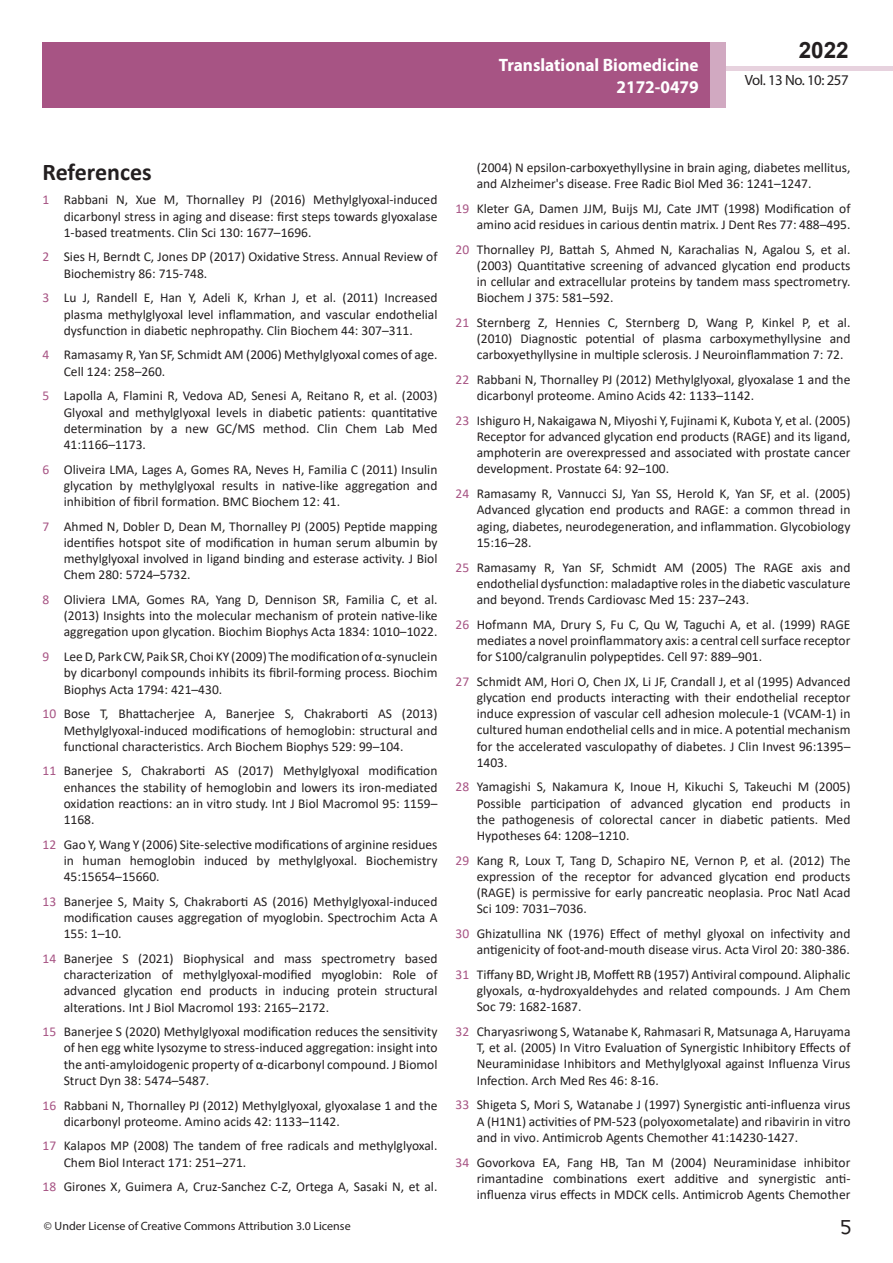
<style>
.page{position:relative;width:893px;height:1263px;background:#fff}
.page>*{position:absolute;margin:0;border:0;box-sizing:border-box;transform-origin:0 0}
.t1{font:25.5px "Tunga";color:#231f20}
.side-heading{font:700 24px "Calibri";color:#231f20}
.t2{font:700 22.5px "Arial";color:#231f20}
.t3{font:700 18px/21.6px "Myriad Pro";color:#fff;text-align:right;scale:.96 1}
.t4{font:14.85px "Myriad Pro";letter-spacing:-.03em;color:#231f20}
.t5{font:13.5px/16.2px "Calibri";color:#231f20;text-align:justify}
.t6{font:12px "Myriad Pro";color:#231f20}
.s1{color:#a75484}
</style>
<div class="page">
<div style="left:722px;top:66px;width:171px;height:5px;background:#e7d2de"></div>
<div style="left:43px;top:42px;width:682px;height:66px;background:#a75484"></div>
<div style="left:710px;top:42px;width:15px;height:66px;background:#d1a9c1"></div>
<h3 class="t3" style="left:499px;top:54px;width:210px">Translational Biomedicine<br>2172-0479</h3>
<h3 class="t2" style="left:799px;top:35px;width:52px">2022</h3>
<p class="t4" style="left:745px;top:71px;width:105px">Vol. 13 No. 10: 257</p>
<p class="side-heading" style="left:43px;top:155px;width:111px">References</p>
<p class="t5" style="left:64px;top:191px;width:375px;text-indent:-21px"><span class="s1">1</span> Rabbani N, Xue M, Thornalley PJ (2016) Methylglyoxal-induced dicarbonyl stress in aging and disease: first steps towards glyoxalase 1-based treatments. Clin Sci 130: 1677–1696.</p>
<p class="t5" style="left:64px;top:248px;width:375px;text-indent:-21px"><span class="s1">2</span> Sies H, Berndt C, Jones DP (2017) Oxidative Stress. Annual Review of<br>Biochemistry 86: 715-748.</p>
<p class="t5" style="left:64px;top:289px;width:375px;text-indent:-21px"><span class="s1">3</span> Lu J, Randell E, Han Y, Adeli K, Krhan J, et al. (2011) Increased plasma methylglyoxal level inflammation, and vascular endothelial dysfunction in diabetic nephropathy. Clin Biochem 44: 307–311.</p>
<p class="t5" style="left:64px;top:346px;width:375px;text-indent:-21px"><span class="s1">4</span> Ramasamy R, Yan SF, Schmidt AM (2006) Methylglyoxal comes of age.<br>Cell 124: 258–260.</p>
<p class="t5" style="left:64px;top:387px;width:375px;text-indent:-21px"><span class="s1">5</span> Lapolla A, Flamini R, Vedova AD, Senesi A, Reitano R, et al. (2003)<br>Glyoxal and methylglyoxal levels in diabetic patients: quantitative determination by a new GC/MS method. Clin Chem Lab Med 41:1166–1173.</p>
<p class="t5" style="left:64px;top:461px;width:375px;text-indent:-21px"><span class="s1">6</span> Oliveira LMA, Lages A, Gomes RA, Neves H, Familia C (2011) Insulin glycation by methylglyoxal results in native-like aggregation and inhibition of fibril formation. BMC Biochem 12: 41.</p>
<p class="t5" style="left:64px;top:518px;width:375px;text-indent:-21px"><span class="s1">7</span> Ahmed N, Dobler D, Dean M, Thornalley PJ (2005) Peptide mapping identifies hotspot site of modification in human serum albumin by methylglyoxal involved in ligand binding and esterase activity. J Biol Chem 280: 5724–5732.</p>
<p class="t5" style="left:64px;top:591px;width:375px;text-indent:-21px"><span class="s1">8</span> Oliviera LMA, Gomes RA, Yang D, Dennison SR, Familia C, et al. (2013) Insights into the molecular mechanism of protein native-like aggregation upon glycation. Biochim Biophys Acta 1834: 1010–1022.</p>
<p class="t5" style="left:64px;top:648px;width:375px;text-indent:-21px"><span class="s1">9</span> LeeD, Park CW, Paik SR, Choi KY (2009) Themodification ofα-synuclein by dicarbonyl compounds inhibits its fibril-forming process. Biochim Biophys Acta 1794: 421–430.</p>
<p class="t5" style="left:64px;top:705px;width:375px;text-indent:-21px"><span class="s1">10</span> Bose T, Bhattacherjee A, Banerjee S, Chakraborti AS (2013)<br>Methylglyoxal-induced modifications of hemoglobin: structural and functional characteristics. Arch Biochem Biophys 529: 99–104.</p>
<p class="t5" style="left:64px;top:762px;width:375px;text-indent:-21px"><span class="s1">11</span> Banerjee S, Chakraborti AS (2017) Methylglyoxal modification enhances the stability of hemoglobin and lowers its iron-mediated oxidation reactions: an in vitro study. Int J Biol Macromol 95: 1159– 1168.</p>
<p class="t5" style="left:64px;top:836px;width:375px;text-indent:-21px"><span class="s1">12</span> Gao Y, Wang Y (2006) Site-selective modifications of arginine residues in human hemoglobin induced by methylglyoxal. Biochemistry 45:15654–15660.</p>
<p class="t5" style="left:64px;top:893px;width:375px;text-indent:-21px"><span class="s1">13</span> Banerjee S, Maity S, Chakraborti AS (2016) Methylglyoxal-induced modification causes aggregation of myoglobin. Spectrochim Acta A 155: 1–10.</p>
<p class="t5" style="left:64px;top:950px;width:375px;text-indent:-21px"><span class="s1">14</span> Banerjee S (2021) Biophysical and mass spectrometry based characterization of methylglyoxal-modified myoglobin: Role of advanced glycation end products in inducing protein structural alterations. Int J Biol Macromol 193: 2165–2172.</p>
<p class="t5" style="left:64px;top:1023px;width:375px;text-indent:-21px"><span class="s1">15</span> Banerjee S (2020) Methylglyoxal modification reduces the sensitivity of hen egg white lysozyme to stress-induced aggregation: insight into the anti-amyloidogenic property of α-dicarbonyl compound. J Biomol Struct Dyn 38: 5474–5487.</p>
<p class="t5" style="left:64px;top:1097px;width:375px;text-indent:-21px"><span class="s1">16</span> Rabbani N, Thornalley PJ (2012) Methylglyoxal, glyoxalase 1 and the dicarbonyl proteome. Amino acids 42: 1133–1142.</p>
<p class="t5" style="left:64px;top:1137px;width:375px;text-indent:-21px"><span class="s1">17</span> Kalapos MP (2008) The tandem of free radicals and methylglyoxal.<br>Chem Biol Interact 171: 251–271.</p>
<p class="t5" style="left:43px;top:1178px;width:396px"><span class="s1">18</span> Girones X, Guimera A, Cruz-Sanchez C-Z, Ortega A, Sasaki N, et al.</p>
<p class="t6" style="left:44px;top:1218px;width:308px">© Under License of Creative Commons Attribution 3.0 License</p>
<p class="t5" style="left:477px;top:159px;width:375px">(2004) N epsilon-carboxyethyllysine in brain aging, diabetes mellitus, and Alzheimer's disease. Free Radic Biol Med 36: 1241–1247.</p>
<p class="t5" style="left:455px;top:200px;width:396px;text-align:right"><span class="s1">19</span> Kleter GA, Damen JJM, Buijs MJ, Cate JMT (1998) Modification of amino acid residues in carious dentin matrix. J Dent Res 77: 488–495.</p>
<p class="t5" style="left:477px;top:241px;width:375px;text-indent:-21px"><span class="s1">20</span> Thornalley PJ, Battah S, Ahmed N, Karachalias N, Agalou S, et al. (2003) Quantitative screening of advanced glycation end products in cellular and extracellular proteins by tandem mass spectrometry.<br>Biochem J 375: 581–592.</p>
<p class="t5" style="left:477px;top:314px;width:375px;text-indent:-21px"><span class="s1">21</span> Sternberg Z, Hennies C, Sternberg D, Wang P, Kinkel P, et al. (2010) Diagnostic potential of plasma carboxymethyllysine and carboxyethyllysine in multiple sclerosis. J Neuroinflammation 7: 72.</p>
<p class="t5" style="left:477px;top:371px;width:375px;text-indent:-21px"><span class="s1">22</span> Rabbani N, Thornalley PJ (2012) Methylglyoxal, glyoxalase 1 and the dicarbonyl proteome. Amino Acids 42: 1133–1142.</p>
<p class="t5" style="left:477px;top:412px;width:375px;text-indent:-21px"><span class="s1">23</span> Ishiguro H, Nakaigawa N, Miyoshi Y, Fujinami K, Kubota Y, et al. (2005)<br>Receptor for advanced glycation end products (RAGE) and its ligand, amphoterin are overexpressed and associated with prostate cancer development. Prostate 64: 92–100.</p>
<p class="t5" style="left:477px;top:485px;width:375px;text-indent:-21px"><span class="s1">24</span> Ramasamy R, Vannucci SJ, Yan SS, Herold K, Yan SF, et al. (2005)<br>Advanced glycation end products and RAGE: a common thread in aging, diabetes, neurodegeneration, and inflammation. Glycobiology 15:16–28.</p>
<p class="t5" style="left:477px;top:559px;width:375px;text-indent:-21px"><span class="s1">25</span> Ramasamy R, Yan SF, Schmidt AM (2005) The RAGE axis and endothelial dysfunction: maladaptive roles in the diabetic vasculature and beyond. Trends Cardiovasc Med 15: 237–243.</p>
<p class="t5" style="left:477px;top:616px;width:375px;text-indent:-21px"><span class="s1">26</span> Hofmann MA, Drury S, Fu C, Qu W, Taguchi A, et al. (1999) RAGE mediates a novel proinflammatory axis: a central cell surface receptor for S100/calgranulin polypeptides. Cell 97: 889–901.</p>
<p class="t5" style="left:477px;top:673px;width:375px;text-indent:-21px"><span class="s1">27</span> Schmidt AM, Hori O, Chen JX, Li JF, Crandall J, et al (1995) Advanced glycation end products interacting with their endothelial receptor induce expression of vascular cell adhesion molecule-1 (VCAM-1) in cultured human endothelial cells and in mice. A potential mechanism for the accelerated vasculopathy of diabetes. J Clin Invest 96:1395– 1403.</p>
<p class="t5" style="left:477px;top:778px;width:375px;text-indent:-21px"><span class="s1">28</span> Yamagishi S, Nakamura K, Inoue H, Kikuchi S, Takeuchi M (2005)<br>Possible participation of advanced glycation end products in the pathogenesis of colorectal cancer in diabetic patients. Med Hypotheses 64: 1208–1210.</p>
<p class="t5" style="left:477px;top:852px;width:375px;text-indent:-21px"><span class="s1">29</span> Kang R, Loux T, Tang D, Schapiro NE, Vernon P, et al. (2012) The expression of the receptor for advanced glycation end products (RAGE) is permissive for early pancreatic neoplasia. Proc Natl Acad Sci 109: 7031–7036.</p>
<p class="t5" style="left:455px;top:925px;width:396px;text-align:right"><span class="s1">30</span> Ghizatullina NK (1976) Effect of methyl glyoxal on infectivity and antigenicity of foot-and-mouth disease virus. Acta Virol 20: 380-386.</p>
<p class="t5" style="left:477px;top:966px;width:375px;text-indent:-21px"><span class="s1">31</span> Tiffany BD, Wright JB, Moffett RB (1957) Antiviral compound. Aliphalic glyoxals, α-hydroxyaldehydes and related compounds. J Am Chem Soc 79: 1682-1687.</p>
<p class="t5" style="left:477px;top:1023px;width:375px;text-indent:-21px"><span class="s1">32</span> Charyasriwong S, Watanabe K, Rahmasari R, Matsunaga A, Haruyama T, et al. (2005) In Vitro Evaluation of Synergistic Inhibitory Effects of Neuraminidase Inhibitors and Methylglyoxal against Influenza Virus Infection. Arch Med Res 46: 8-16.</p>
<p class="t5" style="left:477px;top:1096px;width:375px;text-indent:-21px"><span class="s1">33</span> Shigeta S, Mori S, Watanabe J (1997) Synergistic anti-influenza virus A (H1N1) activities of PM-523 (polyoxometalate) and ribavirin in vitro and in vivo. Antimicrob Agents Chemother 41:14230-1427.</p>
<p class="t5" style="left:477px;top:1153px;width:375px;text-indent:-21px"><span class="s1">34</span> Govorkova EA, Fang HB, Tan M (2004) Neuraminidase inhibitor rimantadine combinations exert additive and synergistic anti&shy;influenza virus effects in MDCK cells. Antimicrob Agents Chemother</p>
<h1 class="t1" style="left:840px;top:1210px;width:13px">5</h1>
</div>
